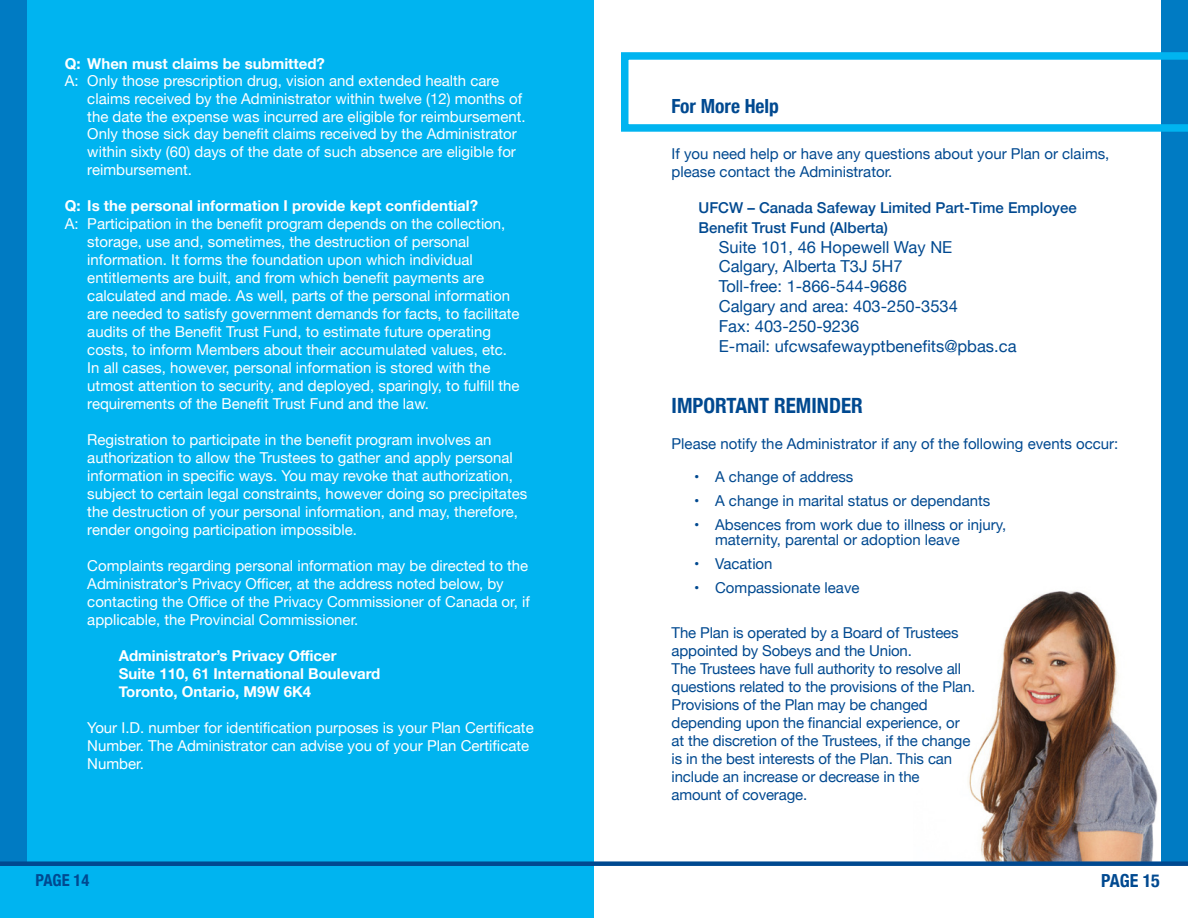
<style>
.page{position:relative;width:1188px;height:918px;background:#fff}
.page>*{position:absolute;margin:0;border:0;box-sizing:border-box;transform-origin:0 0}
.t1{font:700 condensed 21px "Helvetica Neue";color:#004990}
.t2{font:700 condensed 19.5px "Helvetica Neue";color:#004990}
.t3{font:700 condensed 18px "Helvetica Neue";color:#004990}
.t4{font:16.5px/19.8px "Helvetica Neue";color:#004990}
.t5{font:700 condensed 16.5px "Helvetica Neue";color:#004990}
.t6{font:15px/18px "Helvetica Neue";color:#fff}
.t7{font:15px/18px "Helvetica Neue";letter-spacing:-.01em;color:#004990}
.t8{font:700 15px/18px "Helvetica Neue";color:#fff}
.t9{font:500 15px/19.8px "Helvetica Neue";color:#004990}
</style>
<div class="page">
<img style="left:968px;top:591px;width:190px;height:270px">
<div style="left:0;top:0;width:594px;height:918px;background:#00b4f0"></div>
<div style="left:1161px;top:0;width:27px;height:862px;background:#007bc3"></div>
<div style="left:594px;top:861px;width:594px;height:5px;background:#004990"></div>
<div style="left:0;top:0;width:27px;height:863px;background:#007bc3"></div>
<div style="left:0;top:861px;width:594px;height:5px;background:#004990"></div>
<svg style="left:621px;top:52px;width:567px;height:80px"></svg>
<p class="t8" style="left:65px;top:55px;width:262px">Q: When must claims be submitted?</p>
<p class="t6" style="left:87px;top:73px;width:440px;text-indent:-22px">A: Only those prescription drug, vision and extended health care claims received by the Administrator within twelve (12) months of the date the expense was incurred are eligible for reimbursement.<br>Only those sick day benefit claims received by the Administrator within sixty (60) days of the date of such absence are eligible for reimbursement.</p>
<p class="t8" style="left:65px;top:197px;width:415px">Q: Is the personal information I provide kept confidential?</p>
<p class="t6" style="left:87px;top:216px;width:434px;text-indent:-22px">A: Participation in the benefit program depends on the collection, storage, use and, sometimes, the destruction of personal information. It forms the foundation upon which individual entitlements are built, and from which benefit payments are calculated and made. As well, parts of the personal information are needed to satisfy government demands for facts, to facilitate audits of the Benefit Trust Fund, to estimate future operating costs, to inform Members about their accumulated values, etc.<br>In all cases, however, personal information is stored with the utmost attention to security, and deployed, sparingly, to fulfill the requirements of the Benefit Trust Fund and the law.</p>
<p class="t6" style="left:87px;top:432px;width:442px">Registration to participate in the benefit program involves an authorization to allow the Trustees to gather and apply personal information in specific ways. You may revoke that authorization, subject to certain legal constraints, however doing so precipitates the destruction of your personal information, and may, therefore, render ongoing participation impossible.</p>
<p class="t6" style="left:87px;top:558px;width:444px">Complaints regarding personal information may be directed to the Administrator’s Privacy Officer, at the address noted below, by contacting the Office of the Privacy Commissioner of Canada or, if applicable, the Provincial Commissioner.</p>
<p class="t8" style="left:119px;top:647px;width:263px">Administrator’s Privacy Officer<br>Suite 110, 61 International Boulevard<br>Toronto, Ontario, M9W 6K4</p>
<p class="t6" style="left:87px;top:720px;width:448px">Your I.D. number for identification purposes is your Plan Certificate<br>Number. The Administrator can advise you of your Plan Certificate<br>Number.</p>
<h2 class="t2" style="left:672px;top:90px;width:109px">For More Help</h2>
<p class="t7" style="left:672px;top:146px;width:439px">If you need help or have any questions about your Plan or claims, please contact the Administrator.</p>
<p class="t9" style="left:699px;top:197px;width:380px">UFCW – Canada Safeway Limited Part-Time Employee<br>Benefit Trust Fund (Alberta)</p>
<p class="t4" style="left:719px;top:238px;width:299px">Suite 101, 46 Hopewell Way NE<br>Calgary, Alberta T3J 5H7<br>Toll-free: 1-866-544-9686<br>Calgary and area: 403-250-3534<br>Fax: 403-250-9236<br>E-mail: ufcwsafewayptbenefits@pbas.ca</p>
<h1 class="t1" style="left:672px;top:388px;width:193px">IMPORTANT REMINDER</h1>
<p class="t7" style="left:672px;top:435px;width:448px">Please notify the Administrator if any of the following events occur:</p>
<p class="t7" style="left:694px;top:468px;width:161px">• A change of address</p>
<p class="t7" style="left:694px;top:492px;width:298px">• A change in marital status or dependants</p>
<p class="t7" style="left:715px;top:518px;width:293px;line-height:15px;text-indent:-21px">• Absences from work due to illness or injury, maternity, parental or adoption leave</p>
<p class="t7" style="left:694px;top:555px;width:80px">• Vacation</p>
<p class="t7" style="left:694px;top:579px;width:167px">• Compassionate leave</p>
<p class="t7" style="left:672px;top:624px;width:305px">The Plan is operated by a Board of Trustees appointed by Sobeys and the Union.<br>The Trustees have full authority to resolve all questions related to the provisions of the Plan.<br>Provisions of the Plan may be changed depending upon the financial experience, or at the discretion of the Trustees, if the change is in the best interests of the Plan. This can include an increase or decrease in the<br>amount of coverage.</p>
<p class="t5" style="left:35px;top:866px;width:56px">PAGE 14</p>
<p class="t3" style="left:1101px;top:866px;width:60px">PAGE 15</p>
</div>
